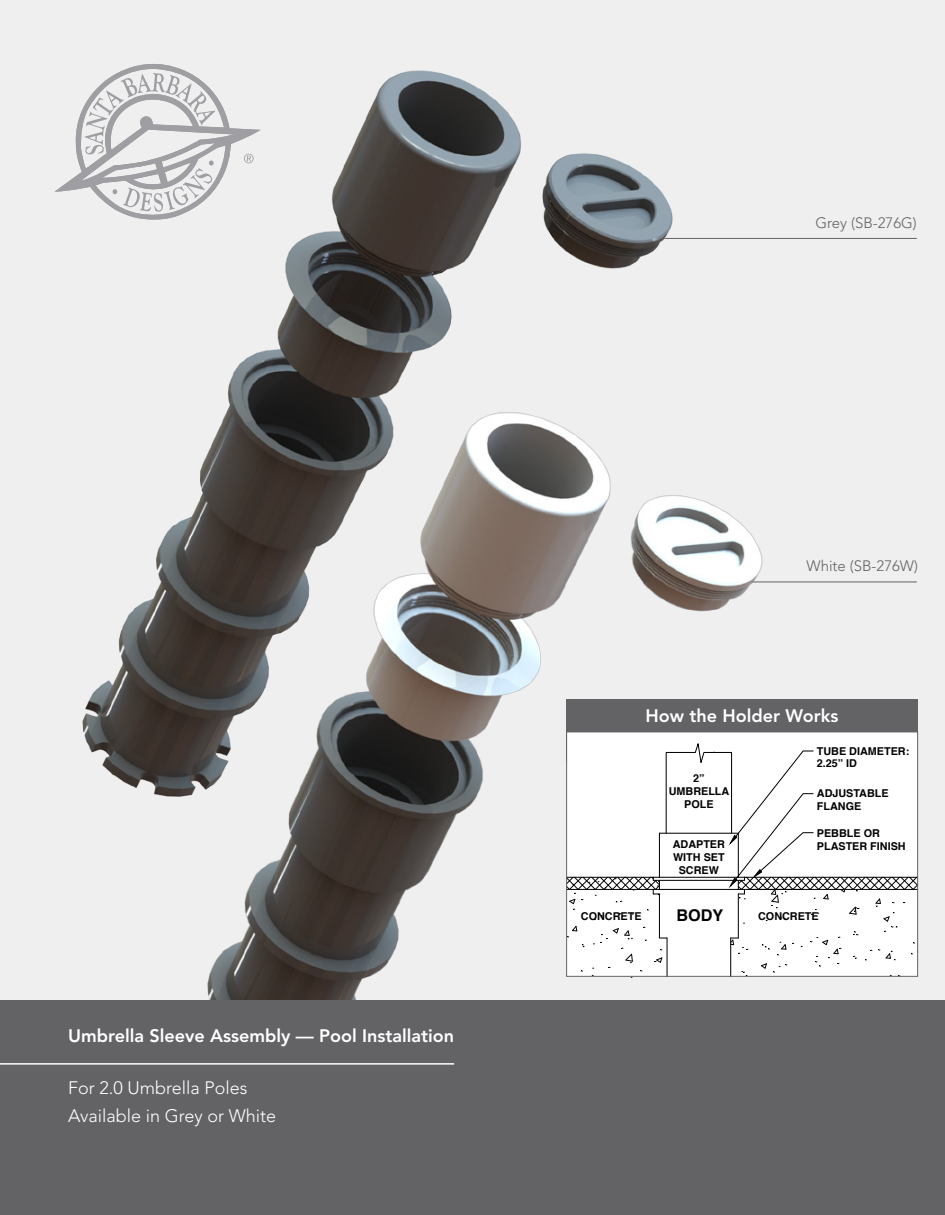
<style>
.page{position:relative;width:945px;height:1215px;background:#fff}
.page>*{position:absolute;margin:0;border:0;box-sizing:border-box;transform-origin:0 0}
.t1{font:800 18px "Avenir";color:#fff}
.t2{font:300 18px "Avenir";color:#fff}
.t3{font:700 16.2px "Helvetica";color:#000}
.t4{font:300 15px "Avenir";color:#636366}
.t5{font:700 10.8px/12.9px "Helvetica";color:#000}
</style>
<div class="page">
<div style="left:0;top:0;width:945px;height:1000px;background:#efeff0"></div>
<hr style="left:739px;top:582px;width:178px;height:1px;background:#636366">
<svg style="left:566px;top:699px;width:352px;height:62px;background:#7c7c7e"></svg>
<svg style="left:809px;top:739px;width:110px;height:238px"></svg>
<img style="left:207px;top:509px;width:602px;height:491px">
<hr style="left:650px;top:238px;width:267px;height:1px;background:#636366">
<img style="left:54px;top:64px;width:666px;height:788px">
<div style="left:0;top:1000px;width:945px;height:215px;background:#636366"></div>
<hr style="left:0;top:1063px;width:454px;height:2px;background:#fff">
<p class="t4" style="left:816px;top:214px;width:103px">Grey (SB-276G)</p>
<p class="t1" style="left:68px;top:1025px;width:388px">Umbrella Sleeve Assembly — Pool Installation</p>
<p class="t2" style="left:68px;top:1078px;width:181px">For 2.0 Umbrella Poles</p>
<p class="t2" style="left:68px;top:1105px;width:210px">Available in Grey or White</p>
<p class="t4" style="left:807px;top:558px;width:113px">White (SB-276W)</p>
<p class="t1" style="left:646px;top:705px;width:194px">How the Holder Works</p>
<p class="t5" style="left:669px;top:772px;width:62px;text-align:center">2”<br>UMBRELLA<br>POLE</p>
<p class="t5" style="left:817px;top:744px;width:94px">TUBE DIAMETER:<br>2.25” ID</p>
<p class="t5" style="left:817px;top:787px;width:73px">ADJUSTABLE<br>FLANGE</p>
<p class="t5" style="left:817px;top:827px;width:65px">PEBBLE OR</p>
<p class="t5" style="left:673px;top:837px;width:54px">ADAPTER</p>
<p class="t5" style="left:817px;top:840px;width:90px">PLASTER FINISH</p>
<p class="t5" style="left:673px;top:850px;width:53px;text-align:center">WITH SET<br>SCREW</p>
<p class="t3" style="left:677px;top:902px;width:48px">BODY</p>
<p class="t5" style="left:581px;top:910px;width:62px">CONCRETE</p>
<p class="t5" style="left:758px;top:910px;width:62px">CONCRETE</p>
</div>
